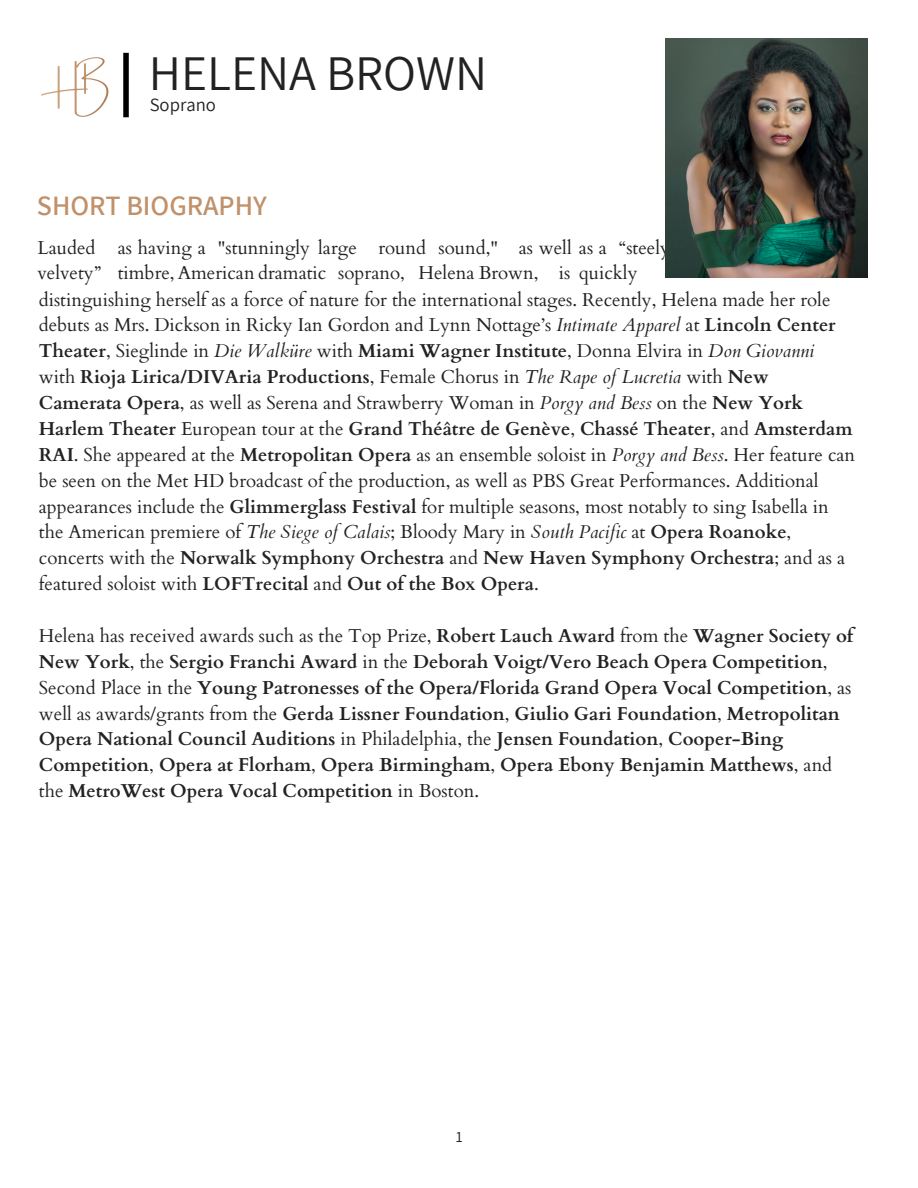
<style>
.page{position:relative;width:918px;height:1188px;background:#fff}
.page>*{position:absolute;margin:0;border:0;box-sizing:border-box;transform-origin:0 0}
.t1{font:49.8px "Assistant";color:#222}
.t2{font:600 28.05px "Assistant";color:#c0916a}
.t3{font:18.75px/26px "Cardo";color:#222}
.t4{font:700 18.75px/25.8px "Cardo";color:#222}
.t5{font:18.75px "Assistant";color:#222}
.t6{font:15.6px "Assistant";color:#222}
.s1{font-style:italic}
.s2{font-weight:700}
.s3{font-weight:400}
</style>
<div class="page">
<img style="left:41px;top:52px;width:85px;height:66px">
<svg style="left:123px;top:53px;width:6px;height:64px"></svg>
<img style="left:666px;top:38px;width:201px;height:240px">
<h1 class="t1" style="left:149px;top:39px;width:340px">HELENA BROWN</h1>
<p class="t5" style="left:150px;top:91px;width:68px">Soprano</p>
<h2 class="t2" style="left:37px;top:187px;width:231px">SHORT BIOGRAPHY</h2>
<p class="t3" style="left:37px;top:235px;width:819px">Lauded as having a "stunningly large round sound," as well as a “steely,<br>velvety” timbre, American dramatic soprano, Helena Brown, is quickly<br>distinguishing herself as a force of nature for the international stages. Recently, Helena made her role debuts as Mrs. Dickson in Ricky Ian Gordon and Lynn Nottage’s <span class="s1">Intimate Apparel</span> at <span class="s2">Lincoln Center Theater</span>, Sieglinde in <span class="s1">Die Walküre</span> with <span class="s2">Miami Wagner Institute</span>, Donna Elvira in <span class="s1">Don Giovanni<br></span>with <span class="s2">Rioja Lirica/DIVAria Productions</span>, Female Chorus in <span class="s1">The Rape of Lucretia</span> with <span class="s2">New<br>Camerata Opera</span>, as well as Serena and Strawberry Woman in <span class="s1">Porgy and Bess</span> on the <span class="s2">New York Harlem Theater</span> European tour at the <span class="s2">Grand Théâtre de Genève</span>, <span class="s2">Chassé Theater</span>, and <span class="s2">Amsterdam RAI</span>. She appeared at the <span class="s2">Metropolitan Opera</span> as an ensemble soloist in <span class="s1">Porgy and Bess</span>. Her feature can be seen on the Met HD broadcast of the production, as well as PBS Great Performances. Additional appearances include the <span class="s2">Glimmerglass Festival</span> for multiple seasons, most notably to sing Isabella in the American premiere of <span class="s1">The Siege of Calais</span>; Bloody Mary in <span class="s1">South Pacific</span> at <span class="s2">Opera Roanoke</span>, concerts with the <span class="s2">Norwalk Symphony Orchestra</span> and <span class="s2">New Haven Symphony Orchestra</span>; and as a featured soloist with <span class="s2">LOFTrecital</span> and <span class="s2">Out of the Box Opera</span>.</p>
<p class="t4" style="left:39px;top:623px;width:816px"><span class="s3">Helena has received awards such as the Top Prize,</span> Robert Lauch Award <span class="s3">from the</span> Wagner Society of New York<span class="s3">, the</span> Sergio Franchi Award <span class="s3">in the</span> Deborah Voigt/Vero Beach Opera Competition<span class="s3">, Second Place in the</span> Young Patronesses of the Opera/Florida Grand Opera Vocal Competition<span class="s3">, as well as awards/grants from the</span> Gerda Lissner Foundation<span class="s3">,</span> Giulio Gari Foundation<span class="s3">,</span> Metropolitan Opera National Council Auditions <span class="s3">in Philadelphia, the</span> Jensen Foundation<span class="s3">,</span> Cooper-Bing Competition<span class="s3">,</span> Opera at Florham<span class="s3">,</span> Opera Birmingham<span class="s3">,</span> Opera Ebony Benjamin Matthews<span class="s3">, and the</span> MetroWest Opera Vocal Competition <span class="s3">in Boston.</span></p>
<p class="t6" style="left:456px;top:1126px;width:9px">1</p>
</div>
